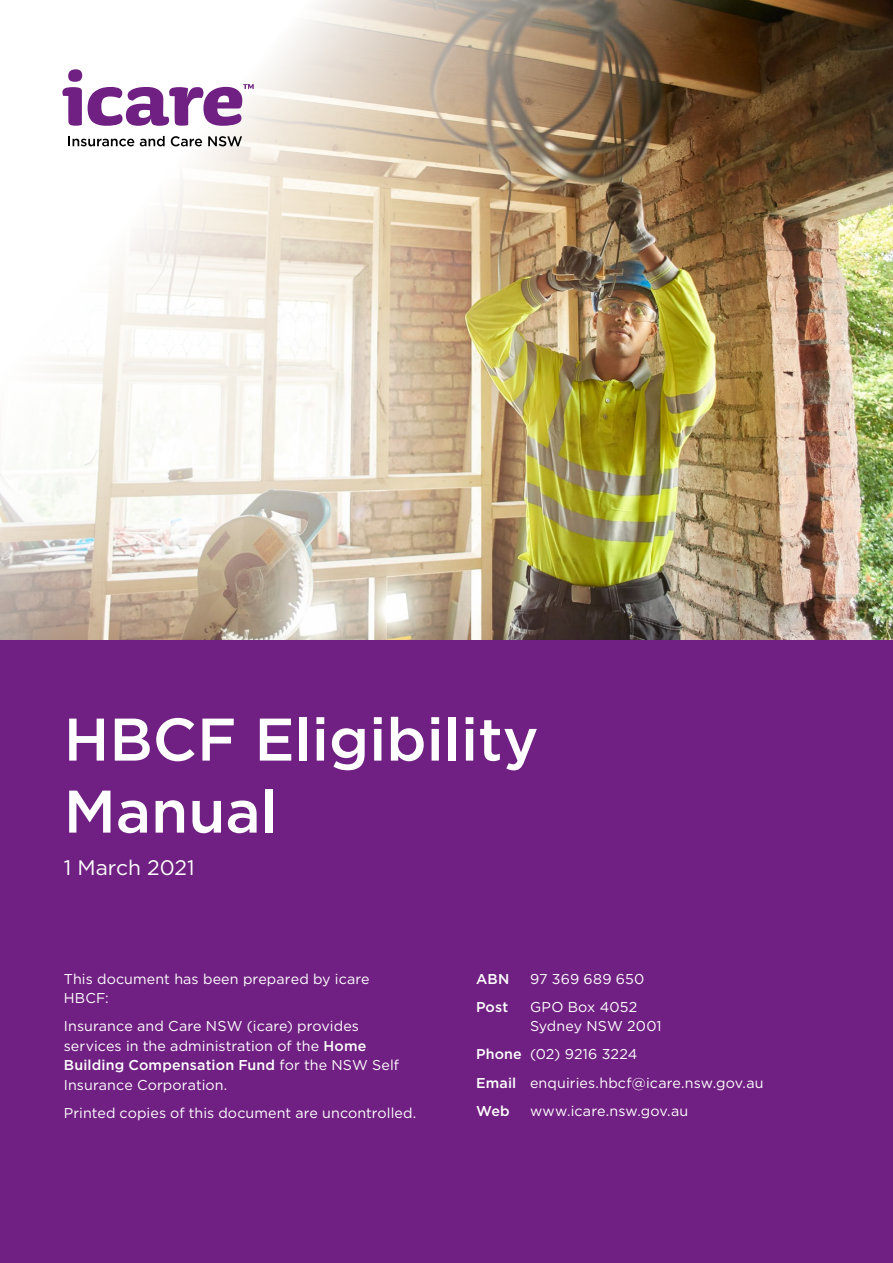
<style>
.page{position:relative;width:893px;height:1263px;background:#fff}
.page>*{position:absolute;margin:0;border:0;box-sizing:border-box;transform-origin:0 0}
.Cover_Title{font:500 60px/72px "Gotham";color:#fff}
.Cover_-_Date{font:21px "Gotham";color:#fff}
.Cover_-_Body{font:14.25px/19.5px "Gotham";letter-spacing:.01em;color:#fff}
.Cover_-_Body-2{font:500 14.25px "Gotham";letter-spacing:.01em;color:#fff}
.s1{font-weight:500}
</style>
<div class="page">
<img style="left:0;top:0;width:893px;height:640px">
<div style="left:0;top:640px;width:893px;height:623px;background:#702082"></div>
<svg style="left:62px;top:69px;width:20px;height:57px"></svg>
<svg style="left:88px;top:84px;width:166px;height:42px"></svg>
<svg style="left:68px;top:136px;width:66px;height:10px"></svg>
<svg style="left:140px;top:136px;width:25px;height:10px"></svg>
<svg style="left:171px;top:136px;width:31px;height:10px"></svg>
<svg style="left:208px;top:136px;width:34px;height:10px"></svg>
<p class="Cover_Title" style="left:64px;top:703px;width:476px">HBCF Eligibility<br>Manual</p>
<p class="Cover_-_Date" style="left:64px;top:854px;width:132px">1 March 2021</p>
<p class="Cover_-_Body" style="left:64px;top:969px;width:307px">This document has been prepared by icare<br>HBCF:</p>
<p class="Cover_-_Body" style="left:64px;top:1016px;width:337px">Insurance and Care NSW (icare) provides services in the administration of the <span class="s1">Home Building Compensation Fund</span> for the NSW Self Insurance Corporation.</p>
<p class="Cover_-_Body" style="left:64px;top:1103px;width:354px">Printed copies of this document are uncontrolled.</p>
<p class="Cover_-_Body-2" style="left:476px;top:969px;width:35px">ABN</p>
<p class="Cover_-_Body" style="left:530px;top:969px;width:116px">97 369 689 650</p>
<p class="Cover_-_Body-2" style="left:476px;top:997px;width:34px">Post</p>
<p class="Cover_-_Body" style="left:530px;top:997px;width:133px">GPO Box 4052<br>Sydney NSW 2001</p>
<p class="Cover_-_Body" style="left:476px;top:1044px;width:163px"><span class="s1">Phone</span> (02) 9216 3224</p>
<p class="Cover_-_Body" style="left:476px;top:1072px;width:289px"><span class="s1">Email</span> enquiries.hbcf@icare.nsw.gov.au</p>
<p class="Cover_-_Body-2" style="left:476px;top:1101px;width:35px">Web</p>
<p class="Cover_-_Body" style="left:530px;top:1100px;width:160px">www.icare.nsw.gov.au</p>
</div>
